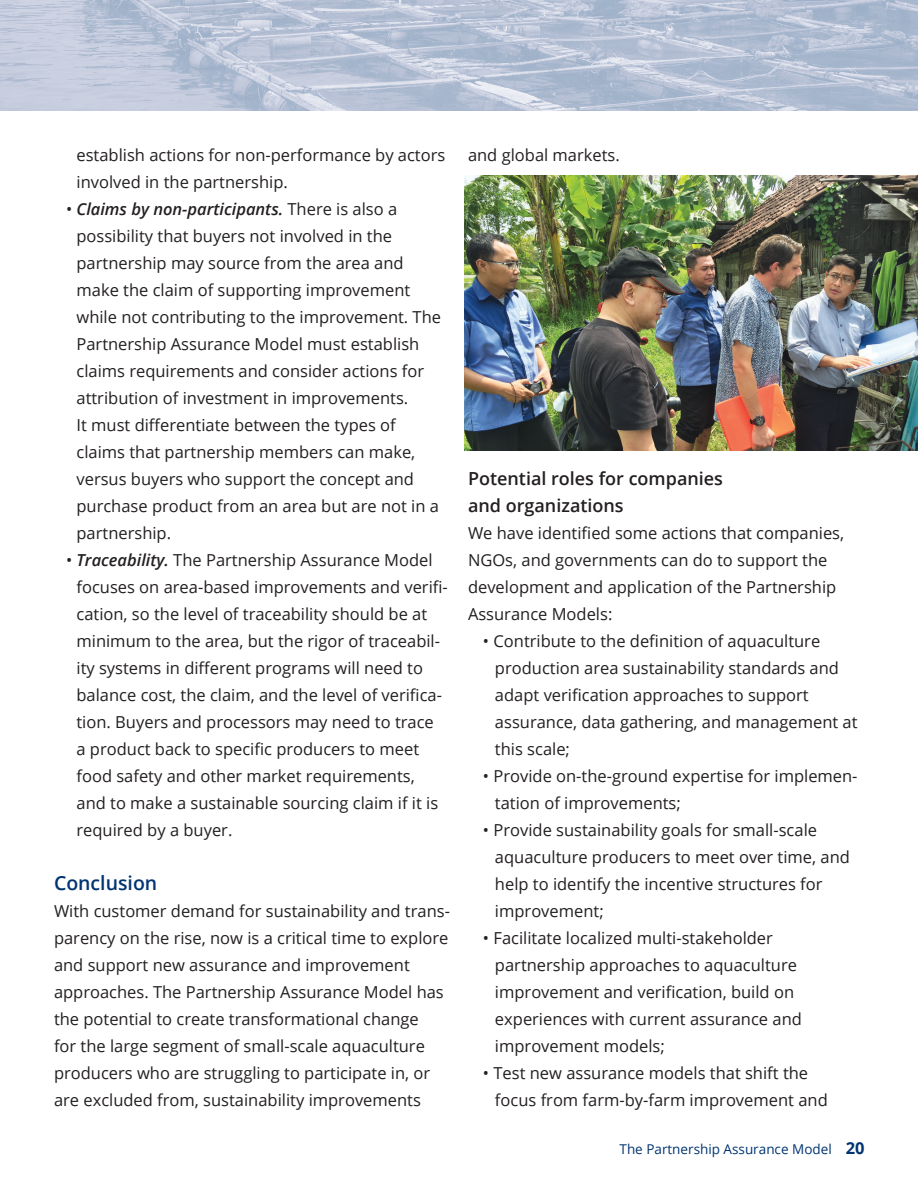
<style>
.page{position:relative;width:918px;height:1188px;background:#fff}
.page>*{position:absolute;margin:0;border:0;box-sizing:border-box;transform-origin:0 0}
.t1{font:600 19.5px "Open Sans";color:#013471}
.t2{font:600 18px "Open Sans";color:#231f20}
.t3{font:16.5px/27px "Open Sans";color:#231f20}
.t4{font:13.5px "Open Sans";color:#013471}
.s1{font-weight:600;font-style:italic}
.s2{font-weight:700;font-size:16.5px}
</style>
<div class="page">
<img style="left:0;top:0;width:918px;height:110px">
<img style="left:465px;top:176px;width:453px;height:275px">
<p class="t3" style="left:76px;top:141px;width:370px">establish actions for non-performance by actors involved in the partnership.</p>
<p class="t3" style="left:76px;top:195px;width:366px;text-indent:-10px">• <span class="s1">Claims by non-participants.</span> There is also a possibility that buyers not involved in the partnership may source from the area and make the claim of supporting improvement while not contributing to the improvement. The Partnership Assurance Model must establish claims requirements and consider actions for attribution of investment in improvements.</p>
<p class="t3" style="left:76px;top:411px;width:321px">It must differentiate between the types of</p>
<p class="t3" style="left:76px;top:438px;width:364px">claims that partnership members can make, versus buyers who support the concept and purchase product from an area but are not in a partnership.</p>
<p class="t3" style="left:76px;top:546px;width:373px;text-indent:-10px">• <span class="s1">Traceability.</span> The Partnership Assurance Model focuses on area-based improvements and verifi&shy;cation, so the level of traceability should be at minimum to the area, but the rigor of traceabil-</p>
<p class="t3" style="left:76px;top:654px;width:367px">ity systems in different programs will need to balance cost, the claim, and the level of verifica&shy;tion. Buyers and processors may need to trace</p>
<p class="t3" style="left:76px;top:735px;width:344px">a product back to specific producers to meet</p>
<p class="t3" style="left:76px;top:762px;width:363px">food safety and other market requirements, and to make a sustainable sourcing claim if it is required by a buyer.</p>
<p class="t1" style="left:54px;top:870px;width:105px">Conclusion</p>
<p class="t3" style="left:54px;top:897px;width:398px">With customer demand for sustainability and trans&shy;parency on the rise, now is a critical time to explore and support new assurance and improvement approaches. The Partnership Assurance Model has the potential to create transformational change<br>for the large segment of small-scale aquaculture producers who are struggling to participate in, or are excluded from, sustainability improvements</p>
<p class="t3" style="left:468px;top:141px;width:153px">and global markets.</p>
<p class="t2" style="left:468px;top:466px;width:257px">Potential roles for companies</p>
<p class="t2" style="left:468px;top:493px;width:157px">and organizations</p>
<p class="t3" style="left:468px;top:519px;width:378px">We have identified some actions that companies,</p>
<p class="t3" style="left:468px;top:546px;width:370px">NGOs, and governments can do to support the development and application of the Partnership<br>Assurance Models:</p>
<p class="t3" style="left:483px;top:627px;width:339px">• Contribute to the definition of aquaculture</p>
<p class="t3" style="left:495px;top:654px;width:346px">production area sustainability standards and</p>
<p class="t3" style="left:495px;top:681px;width:315px">adapt verification approaches to support</p>
<p class="t3" style="left:495px;top:708px;width:364px">assurance, data gathering, and management at this scale;</p>
<p class="t3" style="left:495px;top:762px;width:364px;text-indent:-12px">• Provide on-the-ground expertise for implemen&shy;tation of improvements;</p>
<p class="t3" style="left:495px;top:816px;width:356px;text-indent:-12px">• Provide sustainability goals for small-scale aquaculture producers to meet over time, and help to identify the incentive structures for improvement;</p>
<p class="t3" style="left:483px;top:924px;width:291px">• Facilitate localized multi-stakeholder</p>
<p class="t3" style="left:495px;top:951px;width:303px">partnership approaches to aquaculture</p>
<p class="t3" style="left:495px;top:978px;width:301px">improvement and verification, build on</p>
<p class="t3" style="left:495px;top:1005px;width:308px">experiences with current assurance and improvement models;</p>
<p class="t3" style="left:495px;top:1059px;width:334px;text-indent:-12px">• Test new assurance models that shift the focus from farm-by-farm improvement and</p>
<p class="t4" style="left:620px;top:1140px;width:247px">The Partnership Assurance Model <span class="s2">20</span></p>
</div>
